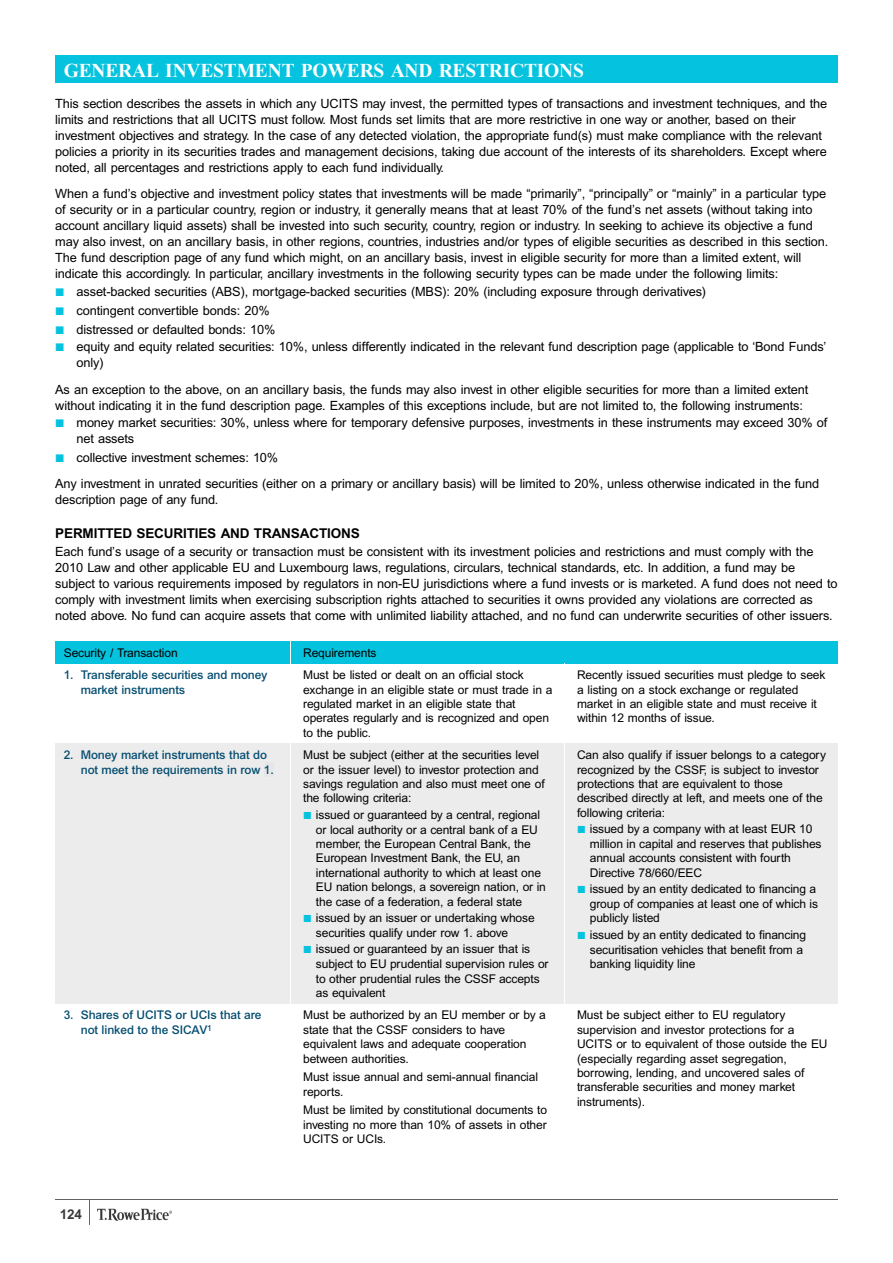
<style>
.page{position:relative;width:893px;height:1263px;background:#fff}
.page>*{position:absolute;margin:0;border:0;box-sizing:border-box;transform-origin:0 0}
.t1{font:700 19.5px "Times New Roman";letter-spacing:-.01em;color:#fff}
.t2{font:700 13.5px "Arial";letter-spacing:-.01em;color:#000}
.t3{font:700 13.5px "Arial";color:#3b3b3b}
.t4{font:12.75px/15.9px "Arial";letter-spacing:-.01em;color:#000}
.t5{font:12px/14.4px "Arial";letter-spacing:-.01em;color:#000}
.t6{font:500 12px/14.4px "Arial";letter-spacing:-.01em;color:#054d70}
</style>
<div class="page">
<div style="left:55px;top:55px;width:783px;height:28px;background:#05c3de"></div>
<div style="left:55px;top:641px;width:235px;height:23px;background:#05c3de"></div>
<div style="left:290px;top:641px;width:548px;height:23px;background:#05c3de"></div>
<div style="left:55px;top:744px;width:235px;height:260px;background:#ececec"></div>
<div style="left:290px;top:744px;width:274px;height:260px;background:#ececec"></div>
<div style="left:564px;top:744px;width:274px;height:260px;background:#ececec"></div>
<svg style="left:290px;top:641px;width:1px;height:23px"></svg>
<hr style="left:290px;top:744px;width:1px;height:260px;background:#fff">
<hr style="left:564px;top:744px;width:1px;height:260px;background:#fff">
<div style="left:264px;top:762px;width:10px;height:15px;background:#e7e7e7"></div>
<div style="left:463px;top:925px;width:10px;height:15px;background:#e7e7e7"></div>
<hr style="left:55px;top:1199px;width:783px;height:1px;background:#626262">
<svg style="left:89px;top:1200px;width:1px;height:25px"></svg>
<img style="left:98px;top:1209px;width:73px;height:12px">
<h1 class="t1" style="left:64px;top:64px;width:522px">GENERAL INVESTMENT POWERS AND RESTRICTIONS</h1>
<p class="t4" style="left:55px;top:96px;width:773px">This section describes the assets in which any UCITS may invest, the permitted types of transactions and investment techniques, and the limits and restrictions that all UCITS must follow. Most funds set limits that are more restrictive in one way or another, based on their investment objectives and strategy. In the case of any detected violation, the appropriate fund(s) must make compliance with the relevant policies a priority in its securities trades and management decisions, taking due account of the interests of its shareholders. Except where noted, all percentages and restrictions apply to each fund individually.</p>
<p class="t4" style="left:55px;top:186px;width:774px">When a fund’s objective and investment policy states that investments will be made “primarily”, “principally” or “mainly” in a particular type of security or in a particular country, region or industry, it generally means that at least 70% of the fund’s net assets (without taking into account ancillary liquid assets) shall be invested into such security, country, region or industry. In seeking to achieve its objective a fund may also invest, on an ancillary basis, in other regions, countries, industries and/or types of eligible securities as described in this section.<br>The fund description page of any fund which might, on an ancillary basis, invest in eligible security for more than a limited extent, will indicate this accordingly. In particular, ancillary investments in the following security types can be made under the following limits:</p>
<p class="t4" style="left:77px;top:283px;width:631px;line-height:18.6px">asset-backed securities (ABS), mortgage-backed securities (MBS): 20% (including exposure through derivatives) contingent convertible bonds: 20%<br>distressed or defaulted bonds: 10%</p>
<p class="t4" style="left:77px;top:338px;width:751px;line-height:16.5px">equity and equity related securities: 10%, unless differently indicated in the relevant fund description page (applicable to ‘Bond Funds’ only)</p>
<p class="t4" style="left:55px;top:381px;width:755px">As an exception to the above, on an ancillary basis, the funds may also invest in other eligible securities for more than a limited extent</p>
<p class="t4" style="left:55px;top:397px;width:749px">without indicating it in the fund description page. Examples of this exceptions include, but are not limited to, the following instruments:</p>
<p class="t4" style="left:77px;top:414px;width:752px">money market securities: 30%, unless where for temporary defensive purposes, investments in these instruments may exceed 30% of</p>
<p class="t4" style="left:77px;top:431px;width:59px">net assets</p>
<p class="t4" style="left:55px;top:444px;width:765px;line-height:26.5px;text-indent:21px">collective investment schemes: 10%<br>Any investment in unrated securities (either on a primary or ancillary basis) will be limited to 20%, unless otherwise indicated in the fund</p>
<p class="t4" style="left:55px;top:492px;width:165px">description page of any fund.</p>
<p class="t2" style="left:55px;top:528px;width:306px">PERMITTED SECURITIES AND TRANSACTIONS</p>
<p class="t4" style="left:55px;top:544px;width:784px">Each fund’s usage of a security or transaction must be consistent with its investment policies and restrictions and must comply with the 2010 Law and other applicable EU and Luxembourg laws, regulations, circulars, technical standards, etc. In addition, a fund may be subject to various requirements imposed by regulators in non-EU jurisdictions where a fund invests or is marketed. A fund does not need to comply with investment limits when exercising subscription rights attached to securities it owns provided any violations are corrected as noted above. No fund can acquire assets that come with unlimited liability attached, and no fund can underwrite securities of other issuers.</p>
<p class="t5" style="left:64px;top:645px;width:115px">Security / Transaction</p>
<p class="t5" style="left:303px;top:645px;width:75px">Requirements</p>
<p class="t6" style="left:81px;top:668px;width:188px;text-indent:-17px">1. Transferable securities and money market instruments</p>
<p class="t5" style="left:303px;top:668px;width:251px">Must be listed or dealt on an official stock exchange in an eligible state or must trade in a regulated market in an eligible state that operates regularly and is recognized and open to the public.</p>
<p class="t5" style="left:577px;top:668px;width:250px">Recently issued securities must pledge to seek a listing on a stock exchange or regulated market in an eligible state and must receive it within 12 months of issue.</p>
<p class="t6" style="left:81px;top:748px;width:194px;text-indent:-17px">2. Money market instruments that do not meet the requirements in row 1.</p>
<p class="t5" style="left:303px;top:748px;width:243px">Must be subject (either at the securities level or the issuer level) to investor protection and savings regulation and also must meet one of the following criteria:</p>
<p class="t5" style="left:316px;top:807px;width:231px">issued or guaranteed by a central, regional or local authority or a central bank of a EU member, the European Central Bank, the European Investment Bank, the EU, an international authority to which at least one EU nation belongs, a sovereign nation, or in the case of a federation, a federal state</p>
<p class="t5" style="left:316px;top:910px;width:220px;line-height:15px">issued by an issuer or undertaking whose securities qualify under row 1. above</p>
<p class="t5" style="left:316px;top:942px;width:234px">issued or guaranteed by an issuer that is subject to EU prudential supervision rules or to other prudential rules the CSSF accepts as equivalent</p>
<p class="t5" style="left:577px;top:748px;width:251px">Can also qualify if issuer belongs to a category recognized by the CSSF, is subject to investor protections that are equivalent to those described directly at left, and meets one of the following criteria:</p>
<p class="t5" style="left:590px;top:822px;width:233px">issued by a company with at least EUR 10 million in capital and reserves that publishes annual accounts consistent with fourth Directive 78/660/EEC</p>
<p class="t5" style="left:590px;top:882px;width:230px">issued by an entity dedicated to financing a group of companies at least one of which is publicly listed</p>
<p class="t5" style="left:590px;top:927px;width:218px">issued by an entity dedicated to financing securitisation vehicles that benefit from a banking liquidity line</p>
<p class="t6" style="left:81px;top:1008px;width:182px;text-indent:-17px">3. Shares of UCITS or UCIs that are not linked to the SICAV<sup>1</sup></p>
<p class="t5" style="left:303px;top:1008px;width:244px">Must be authorized by an EU member or by a state that the CSSF considers to have equivalent laws and adequate cooperation between authorities.</p>
<p class="t5" style="left:303px;top:1070px;width:236px">Must issue annual and semi-annual financial reports.</p>
<p class="t5" style="left:303px;top:1103px;width:246px;text-align:justify">Must be limited by constitutional documents to investing no more than 10% of assets in other UCITS or UCIs.</p>
<p class="t3" style="left:60px;top:1209px;width:24px">124</p>
<p class="t5" style="left:577px;top:1008px;width:252px">Must be subject either to EU regulatory supervision and investor protections for a UCITS or to equivalent of those outside the EU (especially regarding asset segregation, borrowing, lending, and uncovered sales of transferable securities and money market instruments).</p>
</div>
